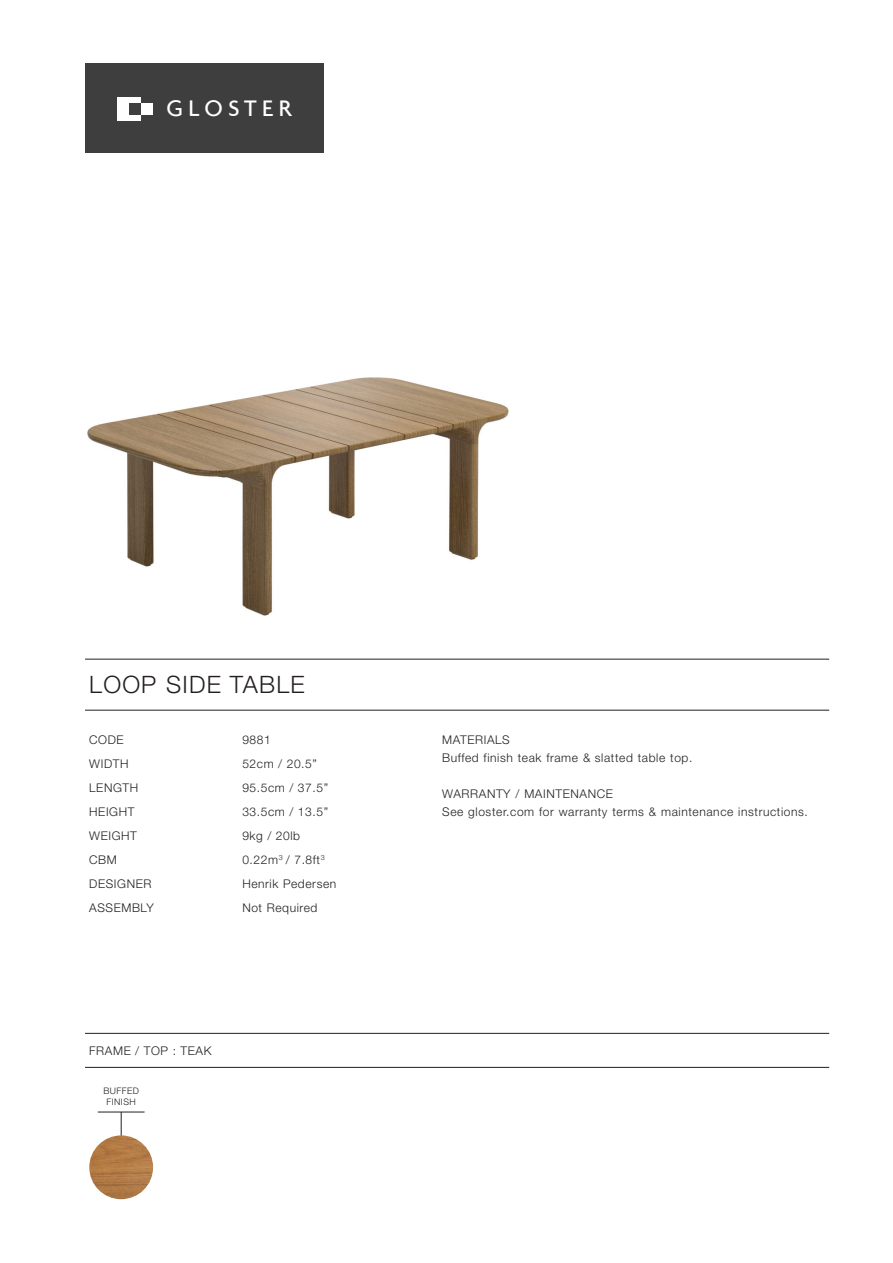
<style>
.page{position:relative;width:893px;height:1263px;background:#fff}
.page>*{position:absolute;margin:0;border:0;box-sizing:border-box;transform-origin:0 0}
.t1{font:500 24.3px "Agenda";letter-spacing:.225em;color:#fff}
.t2{font:300 24px "Helvetica Neue LT Std";letter-spacing:.05em;color:#231f20}
.t3{font:300 12px/24px "Helvetica Neue LT Std";letter-spacing:.05em;color:#231f20}
.t4{font:300 9px/10.8px "Helvetica Neue LT Std";letter-spacing:.05em;color:#231f20;text-align:center}
</style>
<div class="page">
<div style="left:85px;top:64px;width:238px;height:89px;background:#3e3e3f"></div>
<img style="left:87px;top:377px;width:422px;height:238px">
<hr style="left:85px;top:659px;width:744px;height:1px;background:#231f20">
<hr style="left:85px;top:710px;width:744px;height:1px;background:#231f20">
<hr style="left:85px;top:1067px;width:744px;height:1px;background:#231f20">
<hr style="left:85px;top:1033px;width:744px;height:1px;background:#231f20">
<img style="left:117px;top:97px;width:35px;height:23px">
<svg style="left:121px;top:1113px;width:1px;height:22px"></svg>
<img style="left:89px;top:1135px;width:64px;height:64px;border-radius:50%">
<hr style="left:98px;top:1112px;width:47px;height:1px;background:#231f20">
<h1 class="t1" style="left:166px;top:94px;width:126px">GLOSTER</h1>
<h2 class="t2" style="left:89px;top:676px;width:217px">LOOP SIDE TABLE</h2>
<p class="t3" style="left:89px;top:729px;width:66px">CODE<br>WIDTH<br>LENGTH<br>HEIGHT<br>WEIGHT<br>CBM<br>DESIGNER<br>ASSEMBLY</p>
<p class="t3" style="left:242px;top:729px;width:95px">9881<br>52cm / 20.5”<br>95.5cm / 37.5”<br>33.5cm / 13.5”<br>9kg / 20lb<br>0.22m<sup>3</sup> / 7.8ft<sup>3<br></sup>Henrik Pedersen<br>Not Required</p>
<p class="t3" style="left:89px;top:1039px;width:124px">FRAME / TOP : TEAK</p>
<p class="t4" style="left:103px;top:1087px;width:37px">BUFFED<br>FINISH</p>
<p class="t3" style="left:442px;top:732px;width:252px;line-height:18px">MATERIALS<br>Buffed finish teak frame &amp; slatted table top.</p>
<p class="t3" style="left:442px;top:786px;width:367px;line-height:18px">WARRANTY / MAINTENANCE<br>See gloster.com for warranty terms &amp; maintenance instructions.</p>
</div>
